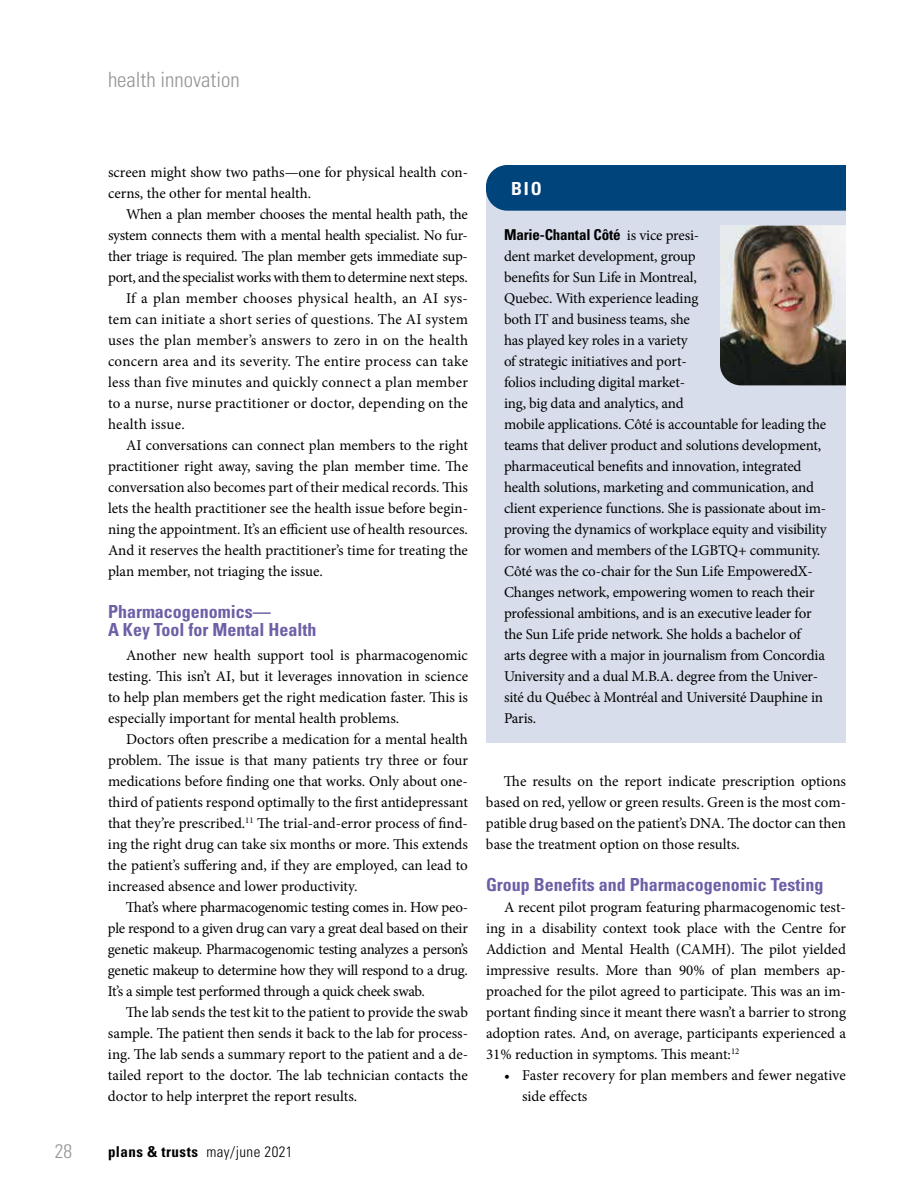
<style>
.page{position:relative;width:918px;height:1188px;background:#fff}
.page>*{position:absolute;margin:0;border:0;box-sizing:border-box;transform-origin:0 0}
.t1{font:300 condensed 21px "Univers LT Std";color:#939598}
.t2{font:300 condensed 19.5px "Univers LT Std";color:#939598}
.t3{font:700 condensed 18px/18px "Univers LT Std";color:#6e5fa6}
.t4{font:700 condensed 18px "Univers LT Std";color:#fff}
.t5{font:15px/21px "Minion Pro";letter-spacing:-.01em;color:#000;text-align:justify}
.t6{font:15px "Minion Pro";letter-spacing:.02em;color:#000}
.t7{font:15px "Minion Pro";letter-spacing:.015em;color:#000}
.t8{font:700 condensed 15px "Univers LT Std";letter-spacing:-.01em;color:#000}
.t9{font:700 condensed 15px "Univers LT Std";letter-spacing:.03em;color:#000}
.s1{font-weight:300}
.s2{font-family:"Minion Pro";font-weight:400;font-stretch:normal}
</style>
<div class="page">
<div style="left:486px;top:185px;width:360px;height:558px;background:#d7ddea"></div>
<div style="left:486px;top:165px;width:360px;height:46px;background:#00447c"></div>
<div style="left:511px;top:182px;width:331px;height:18px;background:#00447c"></div>
<img style="left:720px;top:226px;width:126px;height:159px">
<h1 class="t1" style="left:108px;top:67px;width:133px">health innovation</h1>
<p class="t5" style="left:108px;top:162px;width:362px">screen might show two paths—one for physical health con&shy;cerns, the other for mental health.</p>
<p class="t5" style="left:126px;top:204px;width:344px">When a plan member chooses the mental health path, the</p>
<p class="t5" style="left:108px;top:225px;width:361px">system connects them with a mental health specialist. No fur-</p>
<p class="t5" style="left:108px;top:246px;width:361px">ther triage is required. The plan member gets immediate sup-</p>
<p class="t5" style="left:108px;top:267px;width:361px">port, and the specialist works with them to determine next steps.</p>
<p class="t6" style="left:126px;top:288px;width:344px">If a plan member chooses physical health, an AI sys-</p>
<p class="t6" style="left:108px;top:309px;width:362px">tem can initiate a short series of questions. The AI system</p>
<p class="t6" style="left:108px;top:330px;width:362px">uses the plan member’s answers to zero in on the health</p>
<p class="t6" style="left:108px;top:351px;width:362px">concern area and its severity. The entire process can take</p>
<p class="t7" style="left:108px;top:372px;width:361px">less than five minutes and quickly connect a plan member</p>
<p class="t6" style="left:108px;top:393px;width:361px">to a nurse, nurse practitioner or doctor, depending on the</p>
<p class="t7" style="left:108px;top:414px;width:78px">health issue.</p>
<p class="t5" style="left:126px;top:435px;width:344px">AI conversations can connect plan members to the right</p>
<p class="t5" style="left:108px;top:456px;width:362px">practitioner right away, saving the plan member time. The</p>
<p class="t5" style="left:108px;top:477px;width:361px">conversation also becomes part of their medical records. This</p>
<p class="t5" style="left:108px;top:498px;width:362px">lets the health practitioner see the health issue before begin-</p>
<p class="t5" style="left:108px;top:519px;width:362px">ning the appointment. It’s an efficient use of health resources.</p>
<p class="t5" style="left:108px;top:540px;width:361px">And it reserves the health practitioner’s time for treating the</p>
<p class="t5" style="left:108px;top:561px;width:216px">plan member, not triaging the issue.</p>
<p class="t3" style="left:108px;top:603px;width:210px">Pharmacogenomics—<br>A Key Tool for Mental Health</p>
<p class="t5" style="left:108px;top:645px;width:362px;text-indent:18px">Another new health support tool is pharmacogenomic testing. This isn’t AI, but it leverages innovation in science to help plan members get the right medication faster. This is especially important for mental health problems.</p>
<p class="t5" style="left:108px;top:729px;width:362px;text-indent:18px">Doctors often prescribe a medication for a mental health problem. The issue is that many patients try three or four medications before finding one that works. Only about one&shy;third of patients respond optimally to the first antidepressant that they’re prescribed.<sup>11</sup> The trial-and-error process of find&shy;ing the right drug can take six months or more. This extends the patient’s suffering and, if they are employed, can lead to increased absence and lower productivity.</p>
<p class="t5" style="left:108px;top:897px;width:362px;text-indent:18px">That’s where pharmacogenomic testing comes in. How peo&shy;ple respond to a given drug can vary a great deal based on their genetic makeup. Pharmacogenomic testing analyzes a person’s genetic makeup to determine how they will respond to a drug.<br>It’s a simple test performed through a quick cheek swab.</p>
<p class="t5" style="left:108px;top:1002px;width:362px;text-indent:18px">The lab sends the test kit to the patient to provide the swab sample. The patient then sends it back to the lab for process&shy;ing. The lab sends a summary report to the patient and a de&shy;tailed report to the doctor. The lab technician contacts the doctor to help interpret the report results.</p>
<h2 class="t2" style="left:55px;top:1139px;width:19px">28</h2>
<p class="t9" style="left:108px;top:1143px;width:186px">plans &amp; trusts <span class="s1">may/june 2021</span></p>
<p class="t4" style="left:511px;top:178px;width:32px">BIO</p>
<p class="t8" style="left:504px;top:225px;width:197px">Marie-Chantal Côté <span class="s2">is vice presi-</span></p>
<p class="t5" style="left:504px;top:245px;width:324px;text-align:left">dent market development, group<br>benefits for Sun Life in Montreal,<br>Quebec. With experience leading<br>both IT and business teams, she<br>has played key roles in a variety<br>of strategic initiatives and port-<br>folios including digital market-<br>ing, big data and analytics, and<br>mobile applications. Côté is accountable for leading the teams that deliver product and solutions development, pharmaceutical benefits and innovation, integrated health solutions, marketing and communication, and client experience functions. She is passionate about im&shy;proving the dynamics of workplace equity and visibility for women and members of the LGBTQ+ community.<br>Côté was the co-chair for the Sun Life EmpoweredX-Changes network, empowering women to reach their professional ambitions, and is an executive leader for the Sun Life pride network. She holds a bachelor of<br>arts degree with a major in journalism from Concordia University and a dual M.B.A. degree from the Univer&shy;sité du Québec à Montréal and Université Dauphine in Paris.</p>
<p class="t5" style="left:486px;top:771px;width:362px;text-indent:18px">The results on the report indicate prescription options based on red, yellow or green results. Green is the most com&shy;patible drug based on the patient’s DNA. The doctor can then base the treatment option on those results.</p>
<p class="t3" style="left:486px;top:876px;width:339px">Group Benefits and Pharmacogenomic Testing</p>
<p class="t5" style="left:486px;top:897px;width:362px;text-indent:18px">A recent pilot program featuring pharmacogenomic test&shy;ing in a disability context took place with the Centre for Addiction and Mental Health (CAMH). The pilot yielded impressive results. More than 90% of plan members ap&shy;proached for the pilot agreed to participate. This was an im&shy;portant finding since it meant there wasn’t a barrier to strong adoption rates. And, on average, participants experienced a 31% reduction in symptoms. This meant:<sup>12</sup></p>
<p class="t5" style="left:522px;top:1065px;width:325px;text-indent:-18px">• Faster recovery for plan members and fewer negative side effects</p>
</div>
